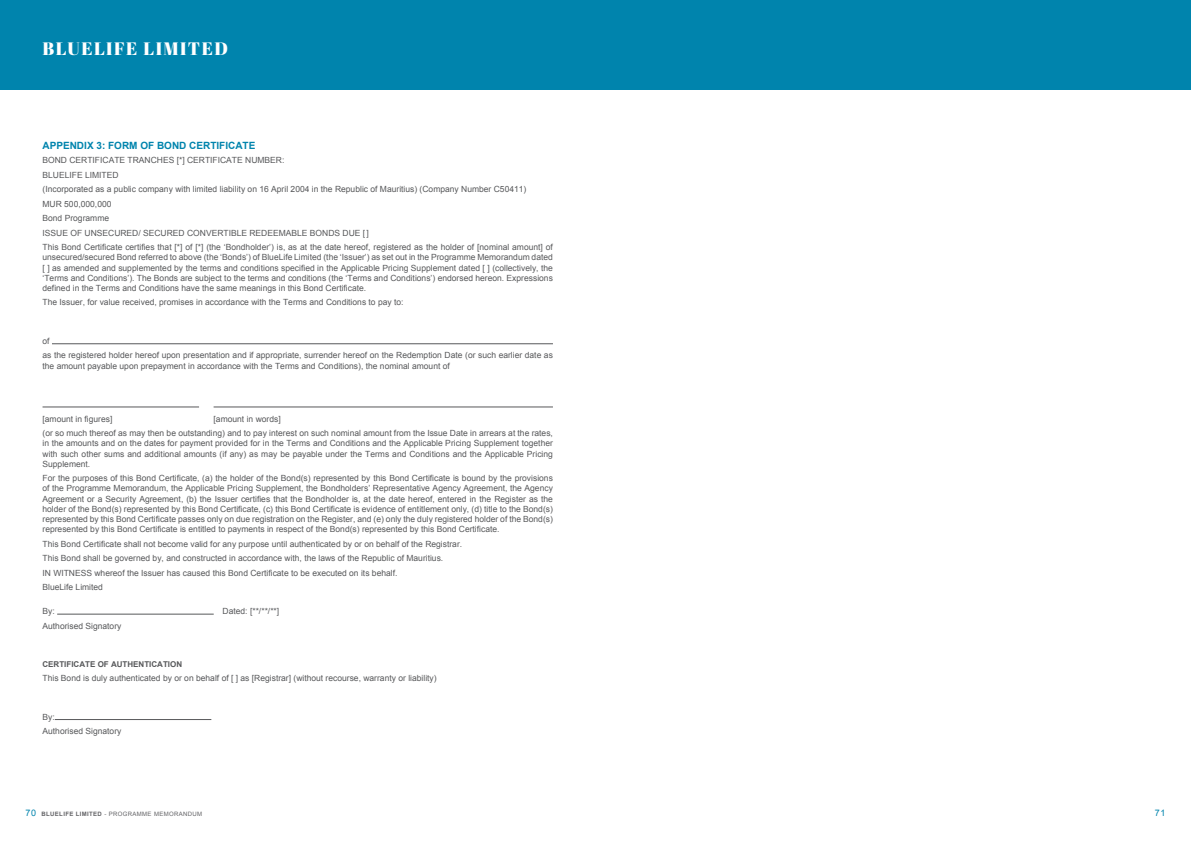
<style>
.page{position:relative;width:1191px;height:842px;background:#fff}
.page>*{position:absolute;margin:0;border:0;box-sizing:border-box;transform-origin:0 0}
.t1{font:18px "Abril Fatface";letter-spacing:.08em;color:#fff}
.t2{font:700 10px "Arial";color:#0084ad}
.t3{font:9px "Arial";color:#0084ad}
.t4{font:8.5px/14.5px "Arial";color:#57585a}
.t5{font:700 8px "Arial";color:#57585a}
.t6{font:6px "Arial";letter-spacing:.06em;color:#636366}
.s1{font-size:9px;color:#0084ad}
.s2{font-weight:700}
</style>
<div class="page">
<div style="left:0;top:0;width:595px;height:90px;background:#0084ad"></div>
<div style="left:595px;top:0;width:596px;height:90px;background:#0084ad"></div>
<hr style="left:52px;top:343px;width:501px;height:1px;background:#57585a">
<hr style="left:43px;top:407px;width:156px;height:1px;background:#57585a">
<hr style="left:214px;top:407px;width:339px;height:1px;background:#57585a">
<hr style="left:57px;top:614px;width:157px;height:1px;background:#57585a">
<hr style="left:55px;top:719px;width:156px;height:1px;background:#57585a">
<h1 class="t1" style="left:43px;top:35px;width:187px">BLUELIFE LIMITED</h1>
<p class="t2" style="left:43px;top:139px;width:214px">APPENDIX 3: FORM OF BOND CERTIFICATE</p>
<p class="t4" style="left:43px;top:153px;width:512px">BOND CERTIFICATE TRANCHES [*] CERTIFICATE NUMBER:<br>BLUELIFE LIMITED<br>(Incorporated as a public company with limited liability on 16 April 2004 in the Republic of Mauritius) (Company Number C50411)<br>MUR 500,000,000<br>Bond Programme<br>ISSUE OF UNSECURED/ SECURED CONVERTIBLE REDEEMABLE BONDS DUE [ ]<br>This Bond Certificate certifies that [*] of [*] (the ‘Bondholder’) is, as at the date hereof, registered as the holder of [nominal amount] of</p>
<p class="t4" style="left:43px;top:252px;width:512px;line-height:10.2px;text-align:justify">unsecured/secured Bond referred to above (the ‘Bonds’) of BlueLife Limited (the ‘Issuer’) as set out in the Programme Memorandum dated [ ] as amended and supplemented by the terms and conditions specified in the Applicable Pricing Supplement dated [ ] (collectively, the ‘Terms and Conditions’). The Bonds are subject to the terms and conditions (the ‘Terms and Conditions’) endorsed hereon. Expressions defined in the Terms and Conditions have the same meanings in this Bond Certificate.</p>
<p class="t4" style="left:43px;top:295px;width:362px">The Issuer, for value received, promises in accordance with the Terms and Conditions to pay to:</p>
<p class="t4" style="left:43px;top:334px;width:512px">of<br>as the registered holder hereof upon presentation and if appropriate, surrender hereof on the Redemption Date (or such earlier date as</p>
<p class="t4" style="left:43px;top:358px;width:409px">the amount payable upon prepayment in accordance with the Terms and Conditions), the nominal amount of</p>
<p class="t4" style="left:43px;top:411px;width:71px">[amount in figures]</p>
<p class="t4" style="left:43px;top:411px;width:512px;text-indent:171px">[amount in words]<br>(or so much thereof as may then be outstanding) and to pay interest on such nominal amount from the Issue Date in arrears at the rates,</p>
<p class="t4" style="left:43px;top:438px;width:512px;line-height:10.2px;text-align:justify">in the amounts and on the dates for payment provided for in the Terms and Conditions and the Applicable Pricing Supplement together with such other sums and additional amounts (if any) as may be payable under the Terms and Conditions and the Applicable Pricing Supplement.</p>
<p class="t4" style="left:43px;top:473px;width:512px;line-height:10.2px;text-align:justify">For the purposes of this Bond Certificate, (a) the holder of the Bond(s) represented by this Bond Certificate is bound by the provisions of the Programme Memorandum, the Applicable Pricing Supplement, the Bondholders’ Representative Agency Agreement, the Agency Agreement or a Security Agreement, (b) the Issuer certifies that the Bondholder is, at the date hereof, entered in the Register as the holder of the Bond(s) represented by this Bond Certificate, (c) this Bond Certificate is evidence of entitlement only, (d) title to the Bond(s) represented by this Bond Certificate passes only on due registration on the Register, and (e) only the duly registered holder of the Bond(s) represented by this Bond Certificate is entitled to payments in respect of the Bond(s) represented by this Bond Certificate.</p>
<p class="t4" style="left:43px;top:536px;width:421px">This Bond Certificate shall not become valid for any purpose until authenticated by or on behalf of the Registrar.<br>This Bond shall be governed by, and constructed in accordance with, the laws of the Republic of Mauritius.<br>IN WITNESS whereof the Issuer has caused this Bond Certificate to be executed on its behalf.<br>BlueLife Limited</p>
<p class="t4" style="left:43px;top:604px;width:14px">By:</p>
<p class="t4" style="left:223px;top:604px;width:58px">Dated: [**/**/**]</p>
<p class="t4" style="left:43px;top:619px;width:80px">Authorised Signatory</p>
<p class="t5" style="left:43px;top:659px;width:141px">CERTIFICATE OF AUTHENTICATION</p>
<p class="t4" style="left:43px;top:671px;width:395px">This Bond is duly authenticated by or on behalf of [ ] as [Registrar] (without recourse, warranty or liability)</p>
<p class="t4" style="left:43px;top:710px;width:80px">By:<br>Authorised Signatory</p>
<p class="t6" style="left:26px;top:810px;width:178px"><span class="s1">70</span> <span class="s2">BLUELIFE LIMITED</span> - PROGRAMME MEMORANDUM</p>
<p class="t3" style="left:1154px;top:807px;width:12px">71</p>
</div>
